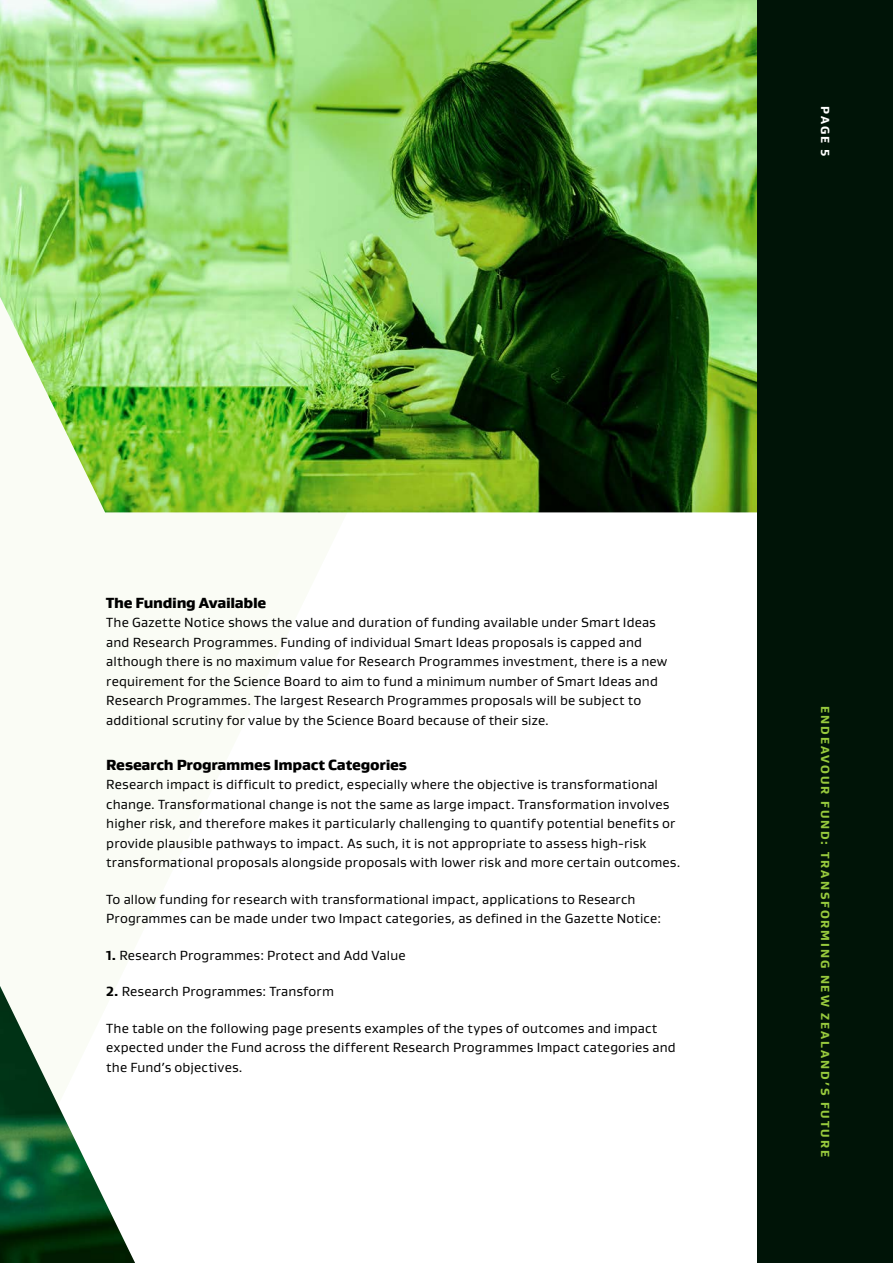
<style>
.page{position:relative;width:893px;height:1263px;background:#fff}
.page>*{position:absolute;margin:0;border:0;box-sizing:border-box;transform-origin:0 0}
.t1{font:900 15px "Gustan";letter-spacing:-.02em;color:#000}
.t2{font:13.5px/19.5px "Gustan";letter-spacing:.01em;color:#000}
.t3{font:800 12px "Gustan";letter-spacing:.16em;color:#97c93d}
.t4{font:800 12px "Gustan";color:#fff}
.s1{font-weight:800}
</style>
<div class="page">
<img style="left:0;top:0;width:757px;height:512px">
<div style="left:757px;top:0;width:136px;height:1263px;background:#001407"></div>
<img style="left:0;top:986px;width:135px;height:277px">
<p class="t4" style="left:833px;top:106px;width:52px;rotate:90deg">PAGE 5</p>
<p class="t1" style="left:106px;top:593px;width:162px">The Funding Available</p>
<p class="t2" style="left:106px;top:612px;width:563px">The Gazette Notice shows the value and duration of funding available under Smart Ideas and Research Programmes. Funding of individual Smart Ideas proposals is capped and although there is no maximum value for Research Programmes investment, there is a new requirement for the Science Board to aim to fund a minimum number of Smart Ideas and Research Programmes. The largest Research Programmes proposals will be subject to additional scrutiny for value by the Science Board because of their size.</p>
<p class="t1" style="left:106px;top:755px;width:302px">Research Programmes Impact Categories</p>
<p class="t2" style="left:106px;top:774px;width:576px">Research impact is diffcult to predict, especially where the objective is transformational change. Transformational change is not the same as large impact. Transformation involves higher risk, and therefore makes it particularly challenging to quantify potential benefts or provide plausible pathways to impact. As such, it is not appropriate to assess high-risk transformational proposals alongside proposals with lower risk and more certain outcomes.</p>
<p class="t2" style="left:106px;top:889px;width:556px">To allow funding for research with transformational impact, applications to Research<br>Programmes can be made under two Impact categories, as defned in the Gazette Notice:</p>
<p class="t2" style="left:106px;top:945px;width:301px"><span class="s1">1.</span> Research Programmes: Protect and Add Value</p>
<p class="t2" style="left:106px;top:981px;width:229px"><span class="s1">2.</span> Research Programmes: Transform</p>
<p class="t2" style="left:106px;top:1018px;width:571px">The table on the following page presents examples of the types of outcomes and impact expected under the Fund across the different Research Programmes Impact categories and the Fund’s objectives.</p>
<p class="t3" style="left:833px;top:706px;width:452px;rotate:90deg">ENDEAVOUR FUND: TRANSFORMING NEW ZEALAND’S FUTURE</p>
</div>
